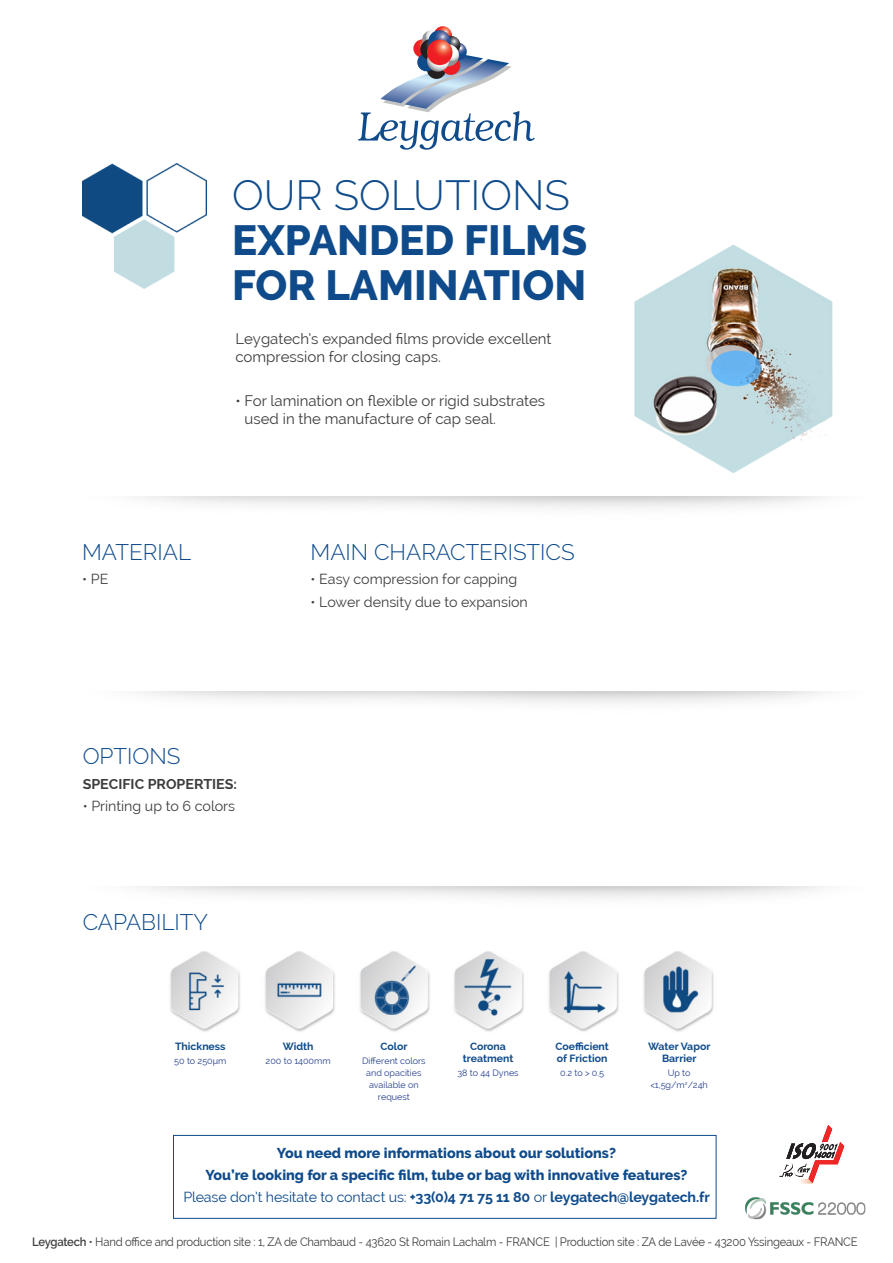
<style>
.page{position:relative;width:893px;height:1263px;background:#fff}
.page>*{position:absolute;margin:0;border:0;box-sizing:border-box;transform-origin:0 0}
.t1{font:800 42px/45px "Raleway";color:#0f4b8b}
.t2{font:300 22.5px "Raleway";color:#0f4b8b}
.t3{font:15px/18px "Raleway";color:#3e3e3f}
.t4{font:800 14.25px "Raleway";color:#0f4b8b}
.t5{font:14.25px "Raleway";color:#3e3e3f}
.t6{font:700 14.25px "Raleway";letter-spacing:-.01em;color:#0f4b8b}
.t7{font:700 14.25px "Raleway";color:#3e3e3f}
.t8{font:12px "Raleway";letter-spacing:-.02em;color:#3e3e3f;scale:.94 1}
.t9{font:700 10.5px/12px "Raleway";color:#0f4b8b;text-align:center}
.t10{font:9px/12px "Raleway";color:#253f8e;text-align:center}
.s1{font-weight:300}
.s2{font-weight:400}
.s3{font-weight:600}
</style>
<div class="page">
<div style="left:173px;top:1135px;width:543px;height:84px;border:1px solid #0f4b8b"></div>
<svg style="left:358px;top:55px;width:177px;height:95px"></svg>
<div style="left:427px;top:60px;width:19px;height:19px;background:#231f20;border-radius:50%"></div>
<svg style="left:413px;top:39px;width:19px;height:19px"></svg>
<svg style="left:434px;top:26px;width:18px;height:19px"></svg>
<div style="left:441px;top:56px;width:19px;height:19px;background:#ee1d23;border-radius:50%"></div>
<svg style="left:417px;top:53px;width:18px;height:18px"></svg>
<svg style="left:449px;top:42px;width:18px;height:19px"></svg>
<svg style="left:422px;top:30px;width:19px;height:19px"></svg>
<svg style="left:442px;top:36px;width:18px;height:18px"></svg>
<svg style="left:437px;top:44px;width:22px;height:22px"></svg>
<svg style="left:420px;top:39px;width:21px;height:21px"></svg>
<svg style="left:427px;top:50px;width:22px;height:22px"></svg>
<svg style="left:428px;top:30px;width:23px;height:22px"></svg>
<svg style="left:427px;top:40px;width:25px;height:25px"></svg>
<img style="left:82px;top:164px;width:124px;height:125px">
<img style="left:634px;top:244px;width:199px;height:230px">
<img style="left:745px;top:1197px;width:121px;height:23px">
<svg style="left:779px;top:1125px;width:65px;height:58px"></svg>
<img style="left:170px;top:951px;width:544px;height:81px">
<p class="t1" style="left:232px;top:173px;width:356px"><span class="s1">OUR SOLUTIONS<br></span>EXPANDED FILMS<br>FOR LAMINATION</p>
<p class="t3" style="left:235px;top:329px;width:318px">Leygatech’s expanded films provide excellent compression for closing caps.</p>
<p class="t3" style="left:245px;top:392px;width:302px;text-indent:-9px">• For lamination on flexible or rigid substrates used in the manufacture of cap seal.</p>
<p class="t2" style="left:82px;top:539px;width:111px">MATERIAL</p>
<p class="t5" style="left:82px;top:571px;width:28px">• PE</p>
<p class="t2" style="left:311px;top:539px;width:266px">MAIN CHARACTERISTICS</p>
<p class="t5" style="left:311px;top:571px;width:208px">• Easy compression for capping</p>
<p class="t5" style="left:311px;top:593px;width:219px">• Lower density due to expansion</p>
<p class="t2" style="left:83px;top:743px;width:99px">OPTIONS</p>
<p class="t7" style="left:83px;top:776px;width:156px">SPECIFIC PROPERTIES:</p>
<p class="t5" style="left:83px;top:798px;width:154px">• Printing up to 6 colors</p>
<p class="t2" style="left:83px;top:909px;width:127px">CAPABILITY</p>
<p class="t9" style="left:175px;top:1040px;width:52px">Thickness</p>
<p class="t10" style="left:174px;top:1054px;width:54px">50 to 250μm</p>
<p class="t9" style="left:283px;top:1040px;width:32px">Width</p>
<p class="t10" style="left:266px;top:1054px;width:67px">200 to 1400mm</p>
<p class="t9" style="left:380px;top:1040px;width:29px">Color</p>
<p class="t10" style="left:362px;top:1054px;width:65px">Different colors and opacities available on request</p>
<p class="t9" style="left:463px;top:1040px;width:52px">Corona treatment</p>
<p class="t10" style="left:457px;top:1066px;width:63px">38 to 44 Dynes</p>
<p class="t9" style="left:555px;top:1040px;width:55px;text-align:left">Coefficient of Friction</p>
<p class="t10" style="left:560px;top:1066px;width:45px">0.2 to &gt; 0.5</p>
<p class="t9" style="left:648px;top:1040px;width:64px">Water Vapor<br>Barrier</p>
<p class="t10" style="left:650px;top:1066px;width:59px">Up to &lt;1,5g/m<sup>2</sup>/24h</p>
<p class="t4" style="left:277px;top:1145px;width:341px">You need more informations about our solutions?</p>
<p class="t4" style="left:205px;top:1167px;width:484px">You’re looking for a specific film, tube or bag with innovative features?</p>
<p class="t6" style="left:183px;top:1189px;width:528px"><span class="s2">Please don’t hesitate to contact us:</span> +33(0)4 71 75 11 80 <span class="s2">or</span> leygatech@leygatech.fr</p>
<p class="t8" style="left:32px;top:1235px;width:880px"><span class="s3">Leygatech</span> • Hand office and production site : 1, ZA de Chambaud - 43620 St Romain Lachalm - FRANCE | Production site : ZA de Lavée - 43200 Yssingeaux - FRANCE</p>
</div>
